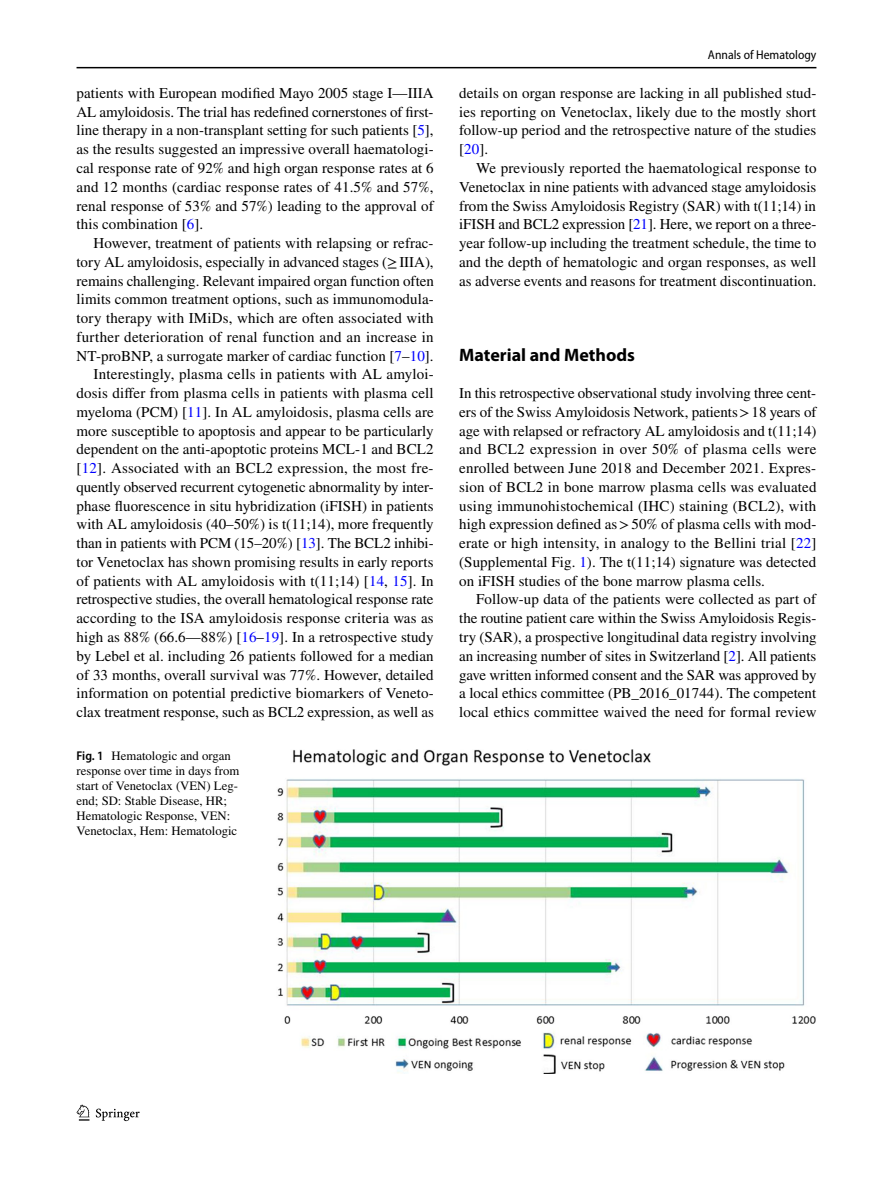
<style>
.page{position:relative;width:893px;height:1187px;background:#fff}
.page>*{position:absolute;margin:0;border:0;box-sizing:border-box;transform-origin:0 0}
.t1{font:700 18px "Myriad Pro";color:#000}
.t2{font:15px/18.8px "STIX";letter-spacing:.005em;color:#000;text-align:justify}
.t3{font:12.75px/15px "STIX";color:#000}
.t4{font:semi-condensed 12.75px "Myriad Pro";color:#000}
.s1{color:#00f}
.s2{font-family:"Myriad Pro";font-weight:600;font-stretch:semi-condensed}
</style>
<div class="page">
<hr style="left:77px;top:67px;width:739px;height:1px;background:#000">
<svg style="left:77px;top:1104px;width:12px;height:16px"></svg>
<svg style="left:96px;top:1108px;width:44px;height:12px"></svg>
<img style="left:277px;top:750px;width:539px;height:323px">
<p class="t2" style="left:77px;top:84px;width:359px">patients with European modified Mayo 2005 stage I—IIIA AL amyloidosis. The trial has redefined cornerstones of first&shy;line therapy in a non-transplant setting for such patients [<span class="s1">5</span>], as the results suggested an impressive overall haematologi&shy;cal response rate of 92% and high organ response rates at 6 and 12 months (cardiac response rates of 41.5% and 57%, renal response of 53% and 57%) leading to the approval of this combination [<span class="s1">6</span>].</p>
<p class="t2" style="left:77px;top:234px;width:359px;text-align:right">However, treatment of patients with relapsing or refrac&shy;tory AL amyloidosis, especially in advanced stages (≥IIIA), remains challenging. Relevant impaired organ function often limits common treatment options, such as immunomodula&shy;tory therapy with IMiDs, which are often associated with further deterioration of renal function and an increase in NT-proBNP, a surrogate marker of cardiac function [<span class="s1">7</span>–<span class="s1">10</span>].<br>Interestingly, plasma cells in patients with AL amyloi&shy;dosis differ from plasma cells in patients with plasma cell myeloma (PCM) [<span class="s1">11</span>]. In AL amyloidosis, plasma cells are more susceptible to apoptosis and appear to be particularly dependent on the anti-apoptotic proteins MCL-1 and BCL2 [<span class="s1">12</span>]. Associated with an BCL2 expression, the most fre&shy;quently observed recurrent cytogenetic abnormality by inter&shy;phase fluorescence in situ hybridization (iFISH) in patients with AL amyloidosis (40–50%) is t(11;14), more frequently than in patients with PCM (15–20%) [<span class="s1">13</span>]. The BCL2 inhibi&shy;tor Venetoclax has shown promising results in early reports of patients with AL amyloidosis with t(11;14) [<span class="s1">14</span>, <span class="s1">15</span>]. In retrospective studies, the overall hematological response rate according to the ISA amyloidosis response criteria was as high as 88% (66.6—88%) [<span class="s1">16</span>–<span class="s1">19</span>]. In a retrospective study by Lebel et al. including 26 patients followed for a median of 33 months, overall survival was 77%. However, detailed information on potential predictive biomarkers of Veneto&shy;clax treatment response, such as BCL2 expression, as well as</p>
<p class="t3" style="left:77px;top:748px;width:164px"><span class="s2">Fig. 1</span> Hematologic and organ response over time in days from start of Venetoclax (VEN) Leg&shy;end; SD: Stable Disease, HR;<br>Hematologic Response, VEN:<br>Venetoclax, Hem: Hematologic</p>
<p class="t4" style="left:708px;top:48px;width:110px">Annals of Hematology</p>
<p class="t2" style="left:459px;top:84px;width:359px">details on organ response are lacking in all published stud&shy;ies reporting on Venetoclax, likely due to the mostly short follow-up period and the retrospective nature of the studies [<span class="s1">20</span>].</p>
<p class="t2" style="left:459px;top:159px;width:359px;text-indent:17px">We previously reported the haematological response to Venetoclax in nine patients with advanced stage amyloidosis from the Swiss Amyloidosis Registry (SAR) with t(11;14) in iFISH and BCL2 expression [<span class="s1">21</span>]. Here, we report on a three&shy;year follow-up including the treatment schedule, the time to and the depth of hematologic and organ responses, as well as adverse events and reasons for treatment discontinuation.</p>
<p class="t1" style="left:459px;top:343px;width:177px">Material and Methods</p>
<p class="t2" style="left:459px;top:384px;width:359px">In this retrospective observational study involving three cent&shy;ers of the Swiss Amyloidosis Network, patients&gt;18 years of age with relapsed or refractory AL amyloidosis and t(11;14) and BCL2 expression in over 50% of plasma cells were enrolled between June 2018 and December 2021. Expres&shy;sion of BCL2 in bone marrow plasma cells was evaluated using immunohistochemical (IHC) staining (BCL2), with high expression defined as&gt;50% of plasma cells with mod&shy;erate or high intensity, in analogy to the Bellini trial [<span class="s1">22</span>] (Supplemental Fig. <span class="s1">1</span>). The t(11;14) signature was detected on iFISH studies of the bone marrow plasma cells.</p>
<p class="t2" style="left:459px;top:591px;width:359px;text-indent:17px">Follow-up data of the patients were collected as part of the routine patient care within the Swiss Amyloidosis Regis&shy;try (SAR), a prospective longitudinal data registry involving an increasing number of sites in Switzerland [<span class="s1">2</span>]. All patients gave written informed consent and the SAR was approved by a local ethics committee (PB_2016_01744). The competent local ethics committee waived the need for formal review</p>
</div>
